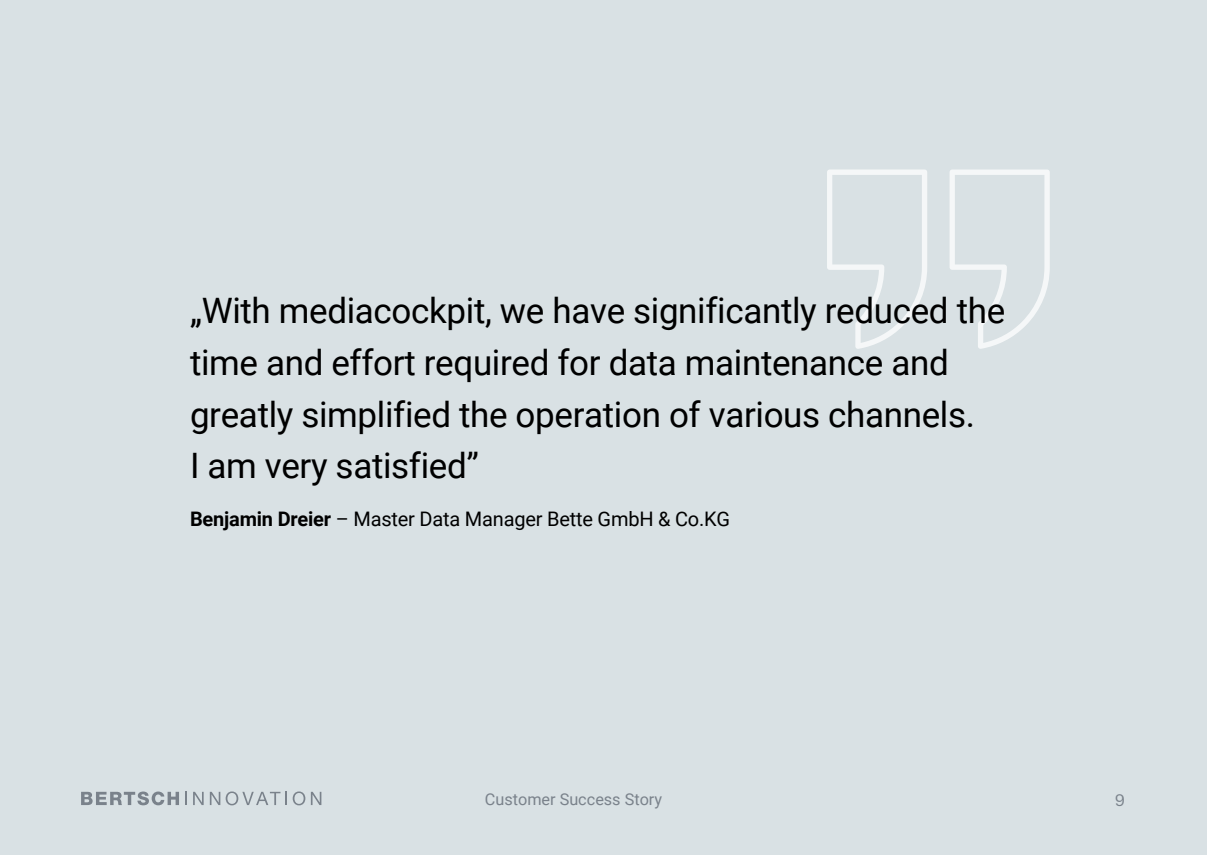
<style>
.page{position:relative;width:1207px;height:855px;background:#fff}
.page>*{position:absolute;margin:0;border:0;box-sizing:border-box;transform-origin:0 0}
.t1{font:35px/51.5px "Roboto";letter-spacing:-.01em;color:#000}
.t2{font:20px "Roboto";letter-spacing:-.01em;color:#000}
.t3{font:16.25px "Roboto";color:#7a828b}
.t4{font:16.25px "Canva Sans";color:#7a828b}
.s1{font-weight:700}
</style>
<div class="page">
<div style="left:0;top:0;width:1207px;height:854px;background:#d9e1e4"></div>
<svg style="left:81px;top:791px;width:98px;height:13px"></svg>
<svg style="left:185px;top:791px;width:2px;height:13px"></svg>
<svg style="left:193px;top:791px;width:11px;height:13px"></svg>
<svg style="left:210px;top:791px;width:10px;height:13px"></svg>
<svg style="left:226px;top:791px;width:61px;height:14px"></svg>
<svg style="left:293px;top:791px;width:12px;height:14px"></svg>
<svg style="left:311px;top:791px;width:10px;height:13px"></svg>
<svg style="left:827px;top:169px;width:100px;height:180px"></svg>
<svg style="left:949px;top:169px;width:100px;height:180px"></svg>
<h1 class="t1" style="left:190px;top:285px;width:816px">„With mediacockpit, we have significantly reduced the time and effort required for data maintenance and greatly simplified the operation of various channels.<br>I am very satisfied”</h1>
<h2 class="t2" style="left:190px;top:507px;width:542px"><span class="s1">Benjamin Dreier</span> – Master Data Manager Bette GmbH &amp; Co.KG</h2>
<p class="t3" style="left:485px;top:789px;width:179px">Customer Success Story</p>
<p class="t4" style="left:1114px;top:787px;width:12px">9</p>
</div>
